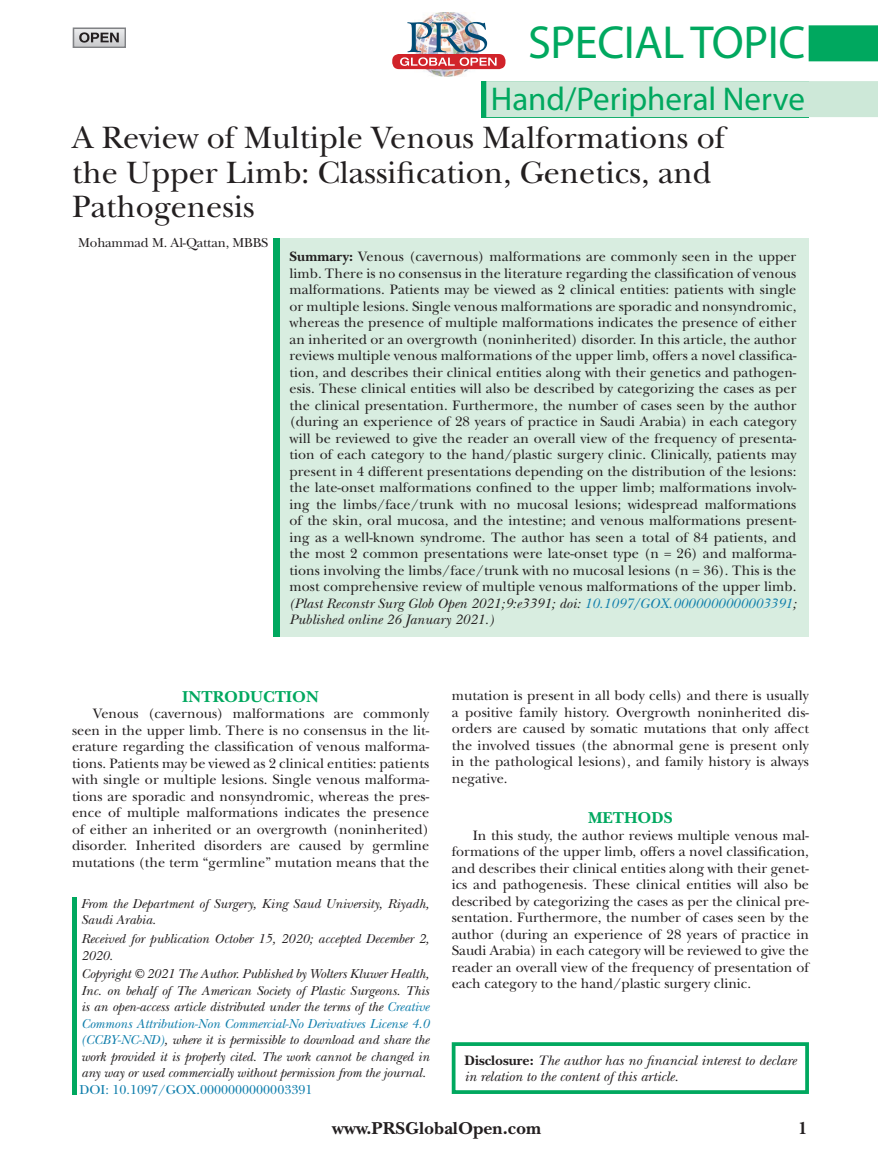
<style>
.page{position:relative;width:878px;height:1175px;background:#fff}
.page>*{position:absolute;margin:0;border:0;box-sizing:border-box;transform-origin:0 0}
.t1{font:46.5px "Myriad Pro";letter-spacing:-.01em;color:#00a85f}
.t2{font:33px "Myriad Pro";color:#00a85f}
.t3{font:32.25px/34.5px "New Baskerville Std";color:#231f20}
.t4{font:700 18px "New Baskerville Std";color:#231f20}
.t5{font:700 16.5px "New Baskerville Std";color:#00a85f}
.t6{font:14.25px/16.5px "New Baskerville Std";letter-spacing:.005em;color:#231f20;text-align:justify}
.t7{font:italic 14.25px/16.5px "New Baskerville Std";color:#231f20}
.t8{font:italic 13.5px/16.5px "New Baskerville Std";color:#231f20}
.t9{font:13.5px "New Baskerville Std";color:#0f7eac}
.t10{font:13.5px "New Baskerville Std";letter-spacing:-.01em;color:#231f20}
.s1{font-weight:700}
.s2{font-style:italic}
.s3{font-style:italic;color:#0f7eac}
.s4{color:#0f7eac}
.s5{font-weight:700;font-style:normal}
</style>
<div class="page">
<div style="left:73px;top:28px;width:52px;height:20px;border:2px solid #808285"></div>
<svg style="left:79px;top:32px;width:40px;height:11px"></svg>
<div style="left:452px;top:1042px;width:356px;height:52px;border:4px solid #00a85f"></div>
<div style="left:486px;top:81px;width:392px;height:36px;background:#cde8d8"></div>
<hr style="left:72px;top:897px;width:4px;height:33px;background:#00a85f">
<hr style="left:72px;top:930px;width:4px;height:35px;background:#00a85f">
<hr style="left:72px;top:965px;width:4px;height:118px;background:#00a85f">
<hr style="left:72px;top:1081px;width:4px;height:13px;background:#00a85f">
<div style="left:274px;top:238px;width:534px;height:399px;background:#d8ede0"></div>
<div style="left:274px;top:238px;width:6px;height:399px;background:#00a85f"></div>
<div style="left:808px;top:25px;width:70px;height:36px;background:#00a85f"></div>
<img style="left:414px;top:12px;width:65px;height:65px">
<div style="left:392px;top:54px;width:113px;height:15px;background:#d1232a;border-radius:7px"></div>
<img style="left:400px;top:22px;width:96px;height:44px">
<h1 class="t1" style="left:528px;top:14px;width:279px">Special Topic</h1>
<h2 class="t2" style="left:491px;top:78px;width:315px">Hand/Peripheral Nerve</h2>
<h3 class="t3" style="left:72px;top:121px;width:654px">A Review of Multiple Venous Malformations of the Upper Limb: Classification, Genetics, and<br>Pathogenesis</h3>
<p class="t10" style="left:78px;top:235px;width:192px">Mohammad M. Al-Qattan, MBBS</p>
<p class="t6" style="left:289px;top:248px;width:508px"><span class="s1">Summary:</span> Venous (cavernous) malformations are commonly seen in the upper limb. There is no consensus in the literature regarding the classification of venous malformations. Patients may be viewed as 2 clinical entities: patients with single or multiple lesions. Single venous malformations are sporadic and nonsyndromic, whereas the presence of multiple malformations indicates the presence of either an inherited or an overgrowth (noninherited) disorder. In this article, the author reviews multiple venous malformations of the upper limb, offers a novel classifica&shy;tion, and describes their clinical entities along with their genetics and pathogen&shy;esis. These clinical entities will also be described by categorizing the cases as per the clinical presentation. Furthermore, the number of cases seen by the author (during an experience of 28 years of practice in Saudi Arabia) in each category will be reviewed to give the reader an overall view of the frequency of presenta&shy;tion of each category to the hand/plastic surgery clinic. Clinically, patients may present in 4 different presentations depending on the distribution of the lesions: the late-onset malformations confined to the upper limb; malformations involv&shy;ing the limbs/face/trunk with no mucosal lesions; widespread malformations of the skin, oral mucosa, and the intestine; and venous malformations present&shy;ing as a well-known syndrome. The author has seen a total of 84 patients, and the most 2 common presentations were late-onset type (n = 26) and malforma&shy;tions involving the limbs/face/trunk with no mucosal lesions (n = 36). This is the most comprehensive review of multiple venous malformations of the upper limb. <span class="s2">(Plast Reconstr Surg Glob Open 2021;9:e3391; doi:</span> <span class="s3">10.1097/GOX.0000000000003391</span><span class="s2">; Published online 26 January 2021.)</span></p>
<p class="t5" style="left:182px;top:686px;width:138px">INTRODUCTION</p>
<p class="t6" style="left:72px;top:705px;width:359px;text-indent:21px">Venous (cavernous) malformations are commonly seen in the upper limb. There is no consensus in the lit&shy;erature regarding the classification of venous malforma&shy;tions. Patients may be viewed as 2 clinical entities: patients with single or multiple lesions. Single venous malforma&shy;tions are sporadic and nonsyndromic, whereas the pres&shy;ence of multiple malformations indicates the presence of either an inherited or an overgrowth (noninherited) disorder. Inherited disorders are caused by germline mutations (the term “germline” mutation means that the</p>
<p class="t8" style="left:81px;top:895px;width:350px">From the Department of Surgery, King Saud University, Riyadh,<br>Saudi Arabia.</p>
<p class="t8" style="left:81px;top:930px;width:350px">Received for publication October 15, 2020; accepted December 2,<br>2020.</p>
<p class="t8" style="left:81px;top:965px;width:350px;text-align:justify">Copyright © 2021 The Author. Published by Wolters Kluwer Health, Inc. on behalf of The American Society of Plastic Surgeons. This is an open-access article distributed under the terms of the <span class="s4">Creative Commons Attribution-Non Commercial-No Derivatives License 4.0 (CCBY-NC-ND)</span>, where it is permissible to download and share the work provided it is properly cited. The work cannot be changed in any way or used commercially without permission from the journal.</p>
<p class="t9" style="left:80px;top:1081px;width:234px">DOI: 10.1097/GOX.0000000000003391</p>
<p class="t6" style="left:452px;top:687px;width:359px">mutation is present in all body cells) and there is usually a positive family history. Overgrowth noninherited dis&shy;orders are caused by somatic mutations that only affect the involved tissues (the abnormal gene is present only in the pathological lesions), and family history is always negative.</p>
<p class="t5" style="left:588px;top:808px;width:86px">METHODS</p>
<p class="t6" style="left:451px;top:826px;width:359px;text-indent:21px">In this study, the author reviews multiple venous mal&shy;formations of the upper limb, offers a novel classification, and describes their clinical entities along with their genet&shy;ics and pathogenesis. These clinical entities will also be described by categorizing the cases as per the clinical pre&shy;sentation. Furthermore, the number of cases seen by the author (during an experience of 28 years of practice in Saudi Arabia) in each category will be reviewed to give the reader an overall view of the frequency of presentation of each category to the hand/plastic surgery clinic.</p>
<p class="t7" style="left:464px;top:1051px;width:333px"><span class="s5">Disclosure:</span> The author has no financial interest to declare in relation to the content of this article.</p>
<p class="t4" style="left:332px;top:1118px;width:210px">www.PRSGlobalOpen.com</p>
<p class="t4" style="left:798px;top:1118px;width:11px">1</p>
</div>
